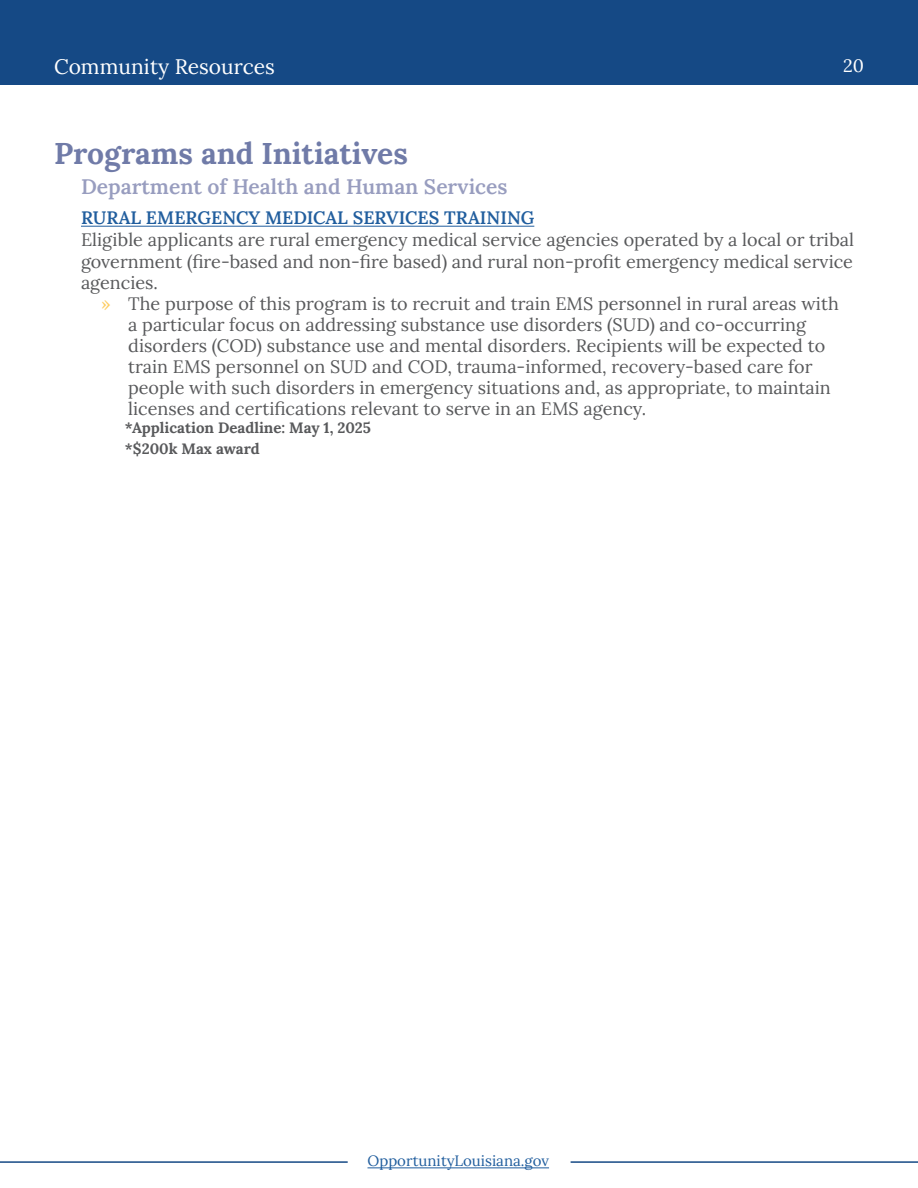
<style>
.page{position:relative;width:918px;height:1188px;background:#fff}
.page>*{position:absolute;margin:0;border:0;box-sizing:border-box;transform-origin:0 0}
.t1{font:700 30px "Lora";color:#707ba8}
.t2{font:600 21px "Lora";color:#989dbf}
.t3{font:21px "Lora";color:#fff}
.t4{font:18px/21px "Lora";color:#58595b;text-align:justify}
.t5{font:600 18px "Lora";color:#215e9e}
.t6{font:18px "Lora";color:#fff}
.t7{font:700 15px/21px "Lora";color:#58595b}
.t8{font:15px "Lora";color:#215e9e}
.s1{color:#fecb5c}
</style>
<div class="page">
<hr style="left:368px;top:1167px;width:181px;height:1px;background:#215e9e">
<hr style="left:571px;top:1161px;width:347px;height:2px;background:#154985">
<hr style="left:0;top:1161px;width:348px;height:2px;background:#154985">
<div style="left:0;top:0;width:918px;height:85px;background:#154985"></div>
<hr style="left:81px;top:226px;width:453px;height:1px;background:#215e9e">
<p class="t3" style="left:54px;top:51px;width:222px">Community Resources</p>
<p class="t6" style="left:843px;top:52px;width:22px">20</p>
<h1 class="t1" style="left:54px;top:130px;width:355px">Programs and Initiatives</h1>
<p class="t2" style="left:81px;top:170px;width:428px">Department of Health and Human Services</p>
<p class="t5" style="left:81px;top:204px;width:455px">RURAL EMERGENCY MEDICAL SERVICES TRAINING</p>
<p class="t4" style="left:81px;top:228px;width:774px;line-height:21.6px">Eligible applicants are rural emergency medical service agencies operated by a local or tribal government (fire-based and non-fire based) and rural non-profit emergency medical service agencies.</p>
<p class="t4" style="left:128px;top:292px;width:712px;text-align:left;text-indent:-27px"><span class="s1">»</span> The purpose of this program is to recruit and train EMS personnel in rural areas with a particular focus on addressing substance use disorders (SUD) and co-occurring disorders (COD) substance use and mental disorders. Recipients will be expected to train EMS personnel on SUD and COD, trauma-informed, recovery-based care for people with such disorders in emergency situations and, as appropriate, to maintain licenses and certifications relevant to serve in an EMS agency.</p>
<p class="t7" style="left:125px;top:416px;width:248px">*Application Deadline: May 1, 2025 *$200k Max award</p>
<p class="t8" style="left:368px;top:1150px;width:183px">OpportunityLouisiana.gov</p>
</div>
